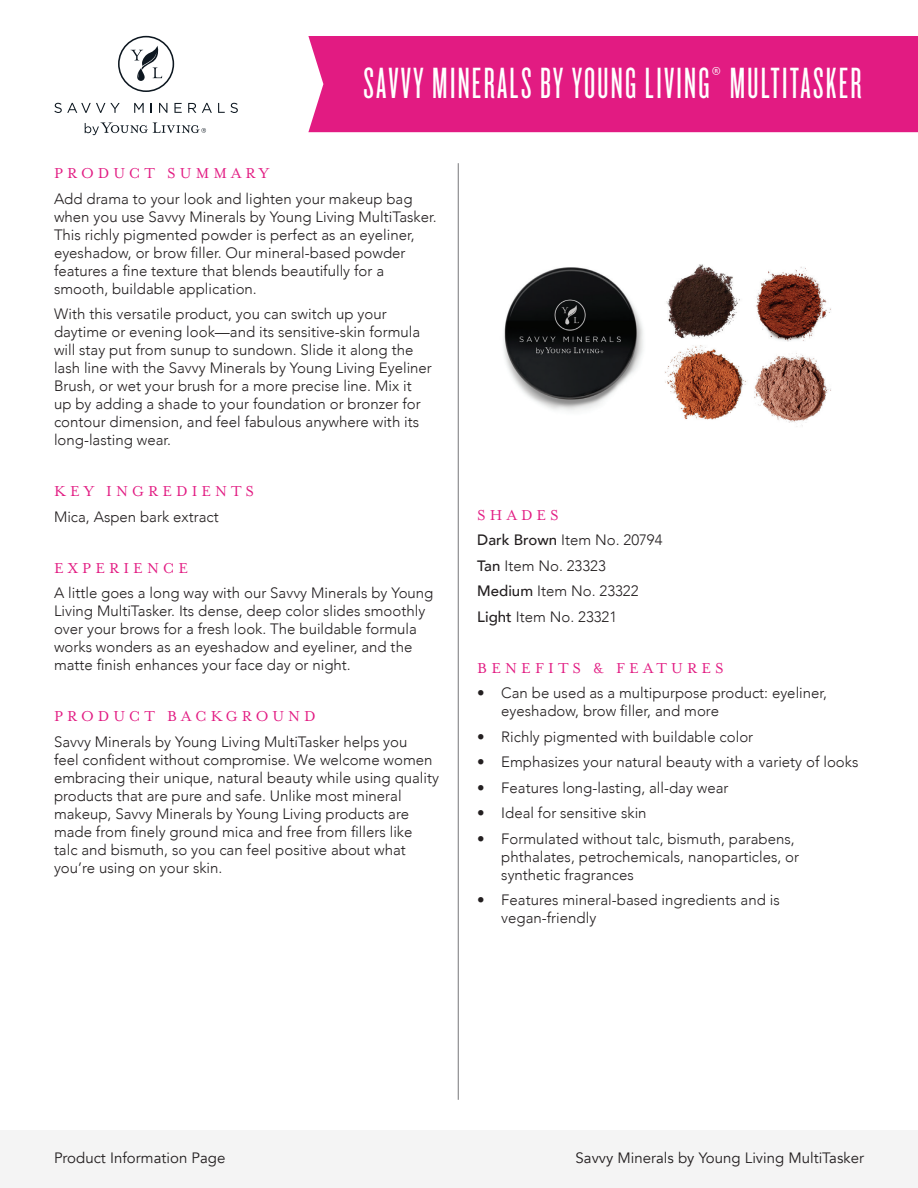
<style>
.page{position:relative;width:918px;height:1188px;background:#fff}
.page>*{position:absolute;margin:0;border:0;box-sizing:border-box;transform-origin:0 0}
.t1{font:45.45px "Knockout 26 Junior Flywght";letter-spacing:.05em;color:#fff}
.t2{font:16.5px "Mrs Eaves OT";letter-spacing:.25em;color:#e21b82}
.t3{font:300 15px/18px "Avenir";color:#231f20}
.t4{font:15px "Avenir";color:#231f20}
.s1{font-weight:500}
</style>
<div class="page">
<div style="left:0;top:1130px;width:918px;height:58px;background:#f4f4f4"></div>
<hr style="left:458px;top:163px;width:1px;height:937px;background:#777779">
<div style="left:308px;top:36px;width:610px;height:96px;background:#e21b82"></div>
<img style="left:503px;top:264px;width:328px;height:163px">
<svg style="left:85px;top:122px;width:121px;height:13px"></svg>
<svg style="left:54px;top:103px;width:66px;height:10px"></svg>
<svg style="left:134px;top:103px;width:10px;height:10px"></svg>
<svg style="left:159px;top:103px;width:8px;height:10px"></svg>
<svg style="left:174px;top:103px;width:8px;height:10px"></svg>
<svg style="left:188px;top:103px;width:8px;height:10px"></svg>
<svg style="left:202px;top:103px;width:10px;height:10px"></svg>
<svg style="left:218px;top:103px;width:20px;height:10px"></svg>
<svg style="left:118px;top:36px;width:56px;height:56px"></svg>
<p class="t1" style="left:364px;top:58px;width:500px">SAVVY MINERALS BY YOUNG LIVING® MULTITASKER</p>
<p class="t2" style="left:54px;top:164px;width:217px">PRODUCT SUMMARY</p>
<p class="t3" style="left:54px;top:190px;width:384px">Add drama to your look and lighten your makeup bag when you use Savvy Minerals by Young Living MultiTasker.<br>This richly pigmented powder is perfect as an eyeliner, eyeshadow, or brow filler. Our mineral-based powder features a fine texture that blends beautifully for a smooth, buildable application.</p>
<p class="t3" style="left:54px;top:305px;width:379px">With this versatile product, you can switch up your daytime or evening look—and its sensitive-skin formula will stay put from sunup to sundown. Slide it along the lash line with the Savvy Minerals by Young Living Eyeliner Brush, or wet your brush for a more precise line. Mix it up by adding a shade to your foundation or bronzer for contour dimension, and feel fabulous anywhere with its long-lasting wear.</p>
<p class="t2" style="left:54px;top:482px;width:202px">KEY INGREDIENTS</p>
<p class="t3" style="left:54px;top:508px;width:166px">Mica, Aspen bark extract</p>
<p class="t2" style="left:54px;top:559px;width:136px">EXPERIENCE</p>
<p class="t3" style="left:54px;top:584px;width:381px">A little goes a long way with our Savvy Minerals by Young Living MultiTasker. Its dense, deep color slides smoothly over your brows for a fresh look. The buildable formula works wonders as an eyeshadow and eyeliner, and the matte finish enhances your face day or night.</p>
<p class="t2" style="left:54px;top:707px;width:263px">PRODUCT BACKGROUND</p>
<p class="t3" style="left:54px;top:733px;width:387px">Savvy Minerals by Young Living MultiTasker helps you<br>feel confident without compromise. We welcome women embracing their unique, natural beauty while using quality products that are pure and safe. Unlike most mineral makeup, Savvy Minerals by Young Living products are made from finely ground mica and free from fillers like talc and bismuth, so you can feel positive about what you’re using on your skin.</p>
<p class="t2" style="left:477px;top:506px;width:83px">SHADES</p>
<p class="t3" style="left:477px;top:531px;width:187px"><span class="s1">Dark Brown</span> Item No. 20794</p>
<p class="t3" style="left:477px;top:557px;width:130px"><span class="s1">Tan</span> Item No. 23323</p>
<p class="t3" style="left:477px;top:582px;width:163px"><span class="s1">Medium</span> Item No. 23322</p>
<p class="t3" style="left:477px;top:608px;width:141px"><span class="s1">Light</span> Item No. 23321</p>
<p class="t2" style="left:477px;top:659px;width:248px">BENEFITS &amp; FEATURES</p>
<p class="t3" style="left:501px;top:684px;width:327px;text-indent:-24px">• Can be used as a multipurpose product: eyeliner, eyeshadow, brow filler, and more</p>
<p class="t3" style="left:477px;top:728px;width:277px">• Richly pigmented with buildable color</p>
<p class="t3" style="left:477px;top:753px;width:383px">• Emphasizes your natural beauty with a variety of looks</p>
<p class="t3" style="left:477px;top:779px;width:253px">• Features long-lasting, all-day wear</p>
<p class="t3" style="left:477px;top:804px;width:171px">• Ideal for sensitive skin</p>
<p class="t3" style="left:501px;top:830px;width:299px;text-indent:-24px">• Formulated without talc, bismuth, parabens, phthalates, petrochemicals, nanoparticles, or synthetic fragrances</p>
<p class="t3" style="left:501px;top:891px;width:280px;text-indent:-24px">• Features mineral-based ingredients and is vegan-friendly</p>
<p class="t4" style="left:54px;top:1148px;width:173px">Product Information Page</p>
<p class="t4" style="left:576px;top:1148px;width:290px">Savvy Minerals by Young Living MultiTasker</p>
</div>
